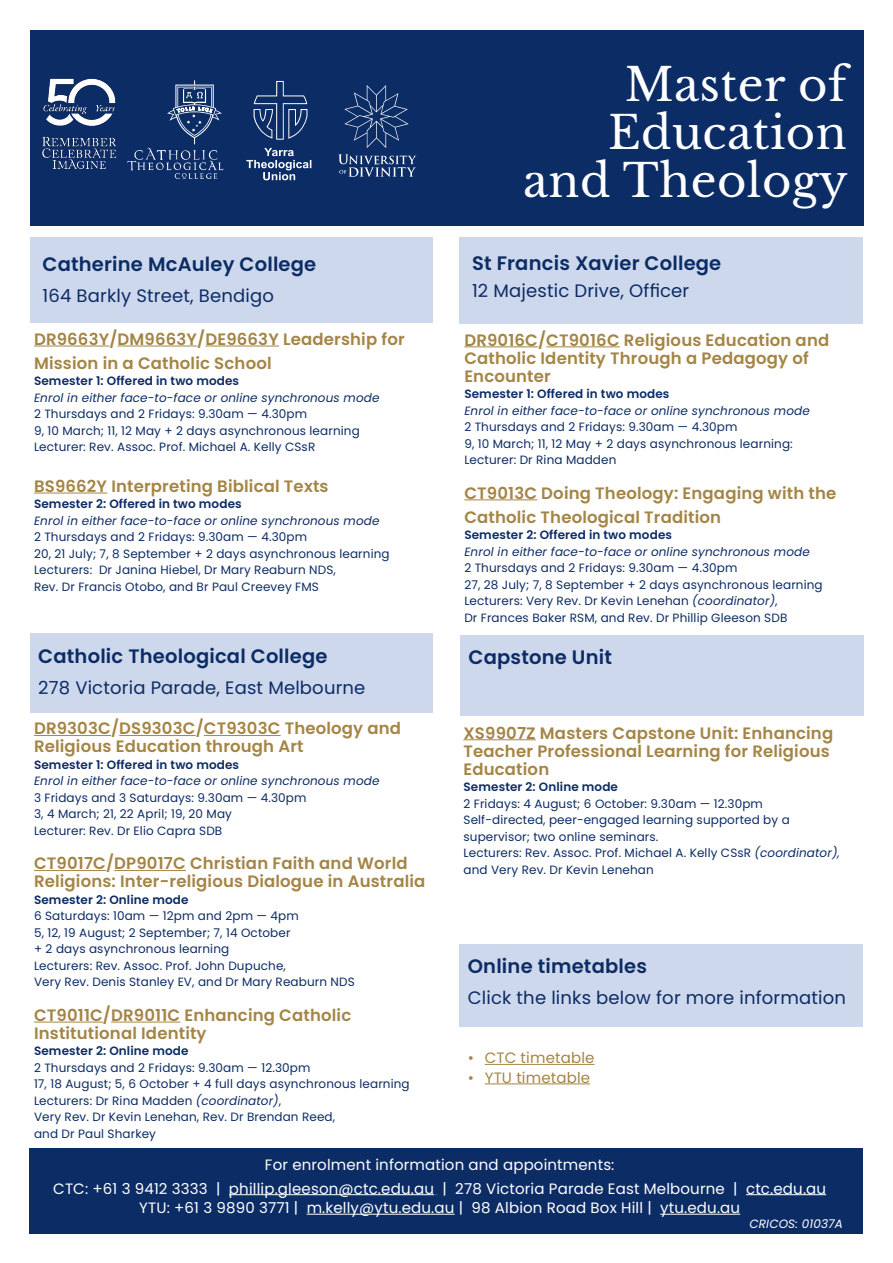
<style>
.page{position:relative;width:893px;height:1263px;background:#fff}
.page>*{position:absolute;margin:0;border:0;box-sizing:border-box;transform-origin:0 0}
.t1{font:45px/48px "Libre Baskerville";letter-spacing:.01em;color:#fff;text-align:center}
.A_head{font:600 19.5px "Poppins";letter-spacing:.01em;color:#0c2c65}
.A_head-2{font:18px "Poppins";letter-spacing:.01em;color:#0c2c65}
.Course_code{font:600 16.5px/18px "Poppins";letter-spacing:.01em;color:#a48545}
.t2{font:15px/19.5px "Poppins";letter-spacing:.01em;color:#fff;text-align:center}
.t3{font:15px "Poppins";letter-spacing:.01em;color:#a48545}
.t4{font:12px/16.5px "Poppins";letter-spacing:.01em;color:#0c2c65}
.t5{font:italic 12px/16.5px "Poppins";letter-spacing:.01em;color:#0c2c65}
.t6{font:600 12px "Poppins";letter-spacing:.01em;color:#0c2c65}
.t7{font:italic 12px "Poppins";letter-spacing:.01em;color:#fff}
.s1{font-style:normal}
.s2{font-weight:600}
.s3{font-style:italic}
.s4{font-weight:600;font-style:normal}
</style>
<div class="page">
<div style="left:30px;top:30px;width:833px;height:195px;background:#0c2c65"></div>
<div style="left:459px;top:237px;width:404px;height:86px;background:#ced8ed"></div>
<div style="left:30px;top:237px;width:402px;height:86px;background:#ced8ed"></div>
<div style="left:30px;top:634px;width:402px;height:79px;background:#ced8ed"></div>
<div style="left:459px;top:944px;width:404px;height:82px;background:#ced8ed"></div>
<hr style="left:485px;top:1064px;width:109px;height:1px;background:#a48545">
<hr style="left:485px;top:1083px;width:105px;height:1px;background:#a48545">
<div style="left:29px;top:1148px;width:833px;height:85px;background:#0c2c65"></div>
<hr style="left:229px;top:1194px;width:205px;height:1px;background:#fff">
<hr style="left:746px;top:1194px;width:80px;height:1px;background:#fff">
<hr style="left:307px;top:1214px;width:148px;height:1px;background:#fff">
<hr style="left:660px;top:1214px;width:80px;height:1px;background:#fff">
<hr style="left:463px;top:739px;width:73px;height:1px;background:#a48545">
<div style="left:460px;top:635px;width:403px;height:81px;background:#ced8ed"></div>
<hr style="left:34px;top:346px;width:75px;height:1px;background:#a48545">
<hr style="left:118px;top:346px;width:79px;height:1px;background:#a48545">
<hr style="left:205px;top:346px;width:74px;height:1px;background:#a48545">
<hr style="left:34px;top:493px;width:73px;height:1px;background:#a48545">
<hr style="left:34px;top:735px;width:77px;height:1px;background:#a48545">
<hr style="left:119px;top:735px;width:77px;height:1px;background:#a48545">
<hr style="left:204px;top:735px;width:77px;height:1px;background:#a48545">
<hr style="left:34px;top:870px;width:72px;height:1px;background:#a48545">
<hr style="left:114px;top:870px;width:72px;height:1px;background:#a48545">
<hr style="left:34px;top:1022px;width:69px;height:1px;background:#a48545">
<hr style="left:111px;top:1022px;width:69px;height:1px;background:#a48545">
<hr style="left:464px;top:346px;width:74px;height:1px;background:#a48545">
<hr style="left:546px;top:346px;width:74px;height:1px;background:#a48545">
<hr style="left:464px;top:499px;width:73px;height:1px;background:#a48545">
<img style="left:42px;top:78px;width:75px;height:91px">
<svg style="left:254px;top:81px;width:53px;height:59px"></svg>
<svg style="left:246px;top:148px;width:65px;height:32px"></svg>
<svg style="left:344px;top:85px;width:65px;height:63px"></svg>
<svg style="left:338px;top:154px;width:78px;height:23px"></svg>
<svg style="left:127px;top:80px;width:96px;height:99px"></svg>
<p class="A_head" style="left:43px;top:252px;width:275px">Catherine McAuley College</p>
<p class="A_head-2" style="left:43px;top:285px;width:233px">164 Barkly Street, Bendigo</p>
<p class="Course_code" style="left:34px;top:327px;width:372px;line-height:24px">DR9663Y/DM9663Y/DE9663Y Leadership for<br>Mission in a Catholic School</p>
<p class="t6" style="left:34px;top:374px;width:207px">Semester 1: Offered in two modes</p>
<p class="t5" style="left:34px;top:389px;width:347px">Enrol in either face-to-face or online synchronous mode<br><span class="s1">2 Thursdays and 2 Fridays: 9.30am — 4.30pm</span></p>
<p class="t4" style="left:34px;top:422px;width:327px">9, 10 March; 11, 12 May + 2 days asynchronous learning<br>Lecturer: Rev. Assoc. Prof. Michael A. Kelly CSsR</p>
<p class="Course_code" style="left:34px;top:477px;width:296px">BS9662Y Interpreting Biblical Texts</p>
<p class="t6" style="left:34px;top:497px;width:209px">Semester 2: Offered in two modes</p>
<p class="t5" style="left:34px;top:512px;width:347px">Enrol in either face-to-face or online synchronous mode<br><span class="s1">2 Thursdays and 2 Fridays: 9.30am — 4.30pm</span></p>
<p class="t4" style="left:34px;top:545px;width:357px">20, 21 July; 7, 8 September + 2 days asynchronous learning<br>Lecturers: Dr Janina Hiebel, Dr Mary Reaburn NDS,<br>Rev. Dr Francis Otobo, and Br Paul Creevey FMS</p>
<p class="A_head" style="left:38px;top:644px;width:291px">Catholic Theological College</p>
<p class="A_head-2" style="left:38px;top:677px;width:329px">278 Victoria Parade, East Melbourne</p>
<p class="Course_code" style="left:34px;top:720px;width:369px">DR9303C/DS9303C/CT9303C Theology and<br>Religious Education through Art</p>
<p class="t6" style="left:34px;top:758px;width:207px">Semester 1: Offered in two modes</p>
<p class="t5" style="left:34px;top:773px;width:347px">Enrol in either face-to-face or online synchronous mode<br><span class="s1">3 Fridays and 3 Saturdays: 9.30am — 4.30pm</span></p>
<p class="t4" style="left:34px;top:806px;width:199px">3, 4 March; 21, 22 April; 19, 20 May</p>
<p class="t4" style="left:34px;top:822px;width:190px">Lecturer: Rev. Dr Elio Capra SDB</p>
<p class="Course_code" style="left:34px;top:855px;width:393px">CT9017C/DP9017C Christian Faith and World<br>Religions: Inter-religious Dialogue in Australia</p>
<p class="t4" style="left:34px;top:891px;width:266px"><span class="s2">Semester 2: Online mode<br></span>6 Saturdays: 10am — 12pm and 2pm — 4pm 5, 12, 19 August; 2 September; 7, 14 October + 2 days asynchronous learning</p>
<p class="t4" style="left:34px;top:957px;width:322px">Lecturers: Rev. Assoc. Prof. John Dupuche,<br>Very Rev. Denis Stanley EV, and Dr Mary Reaburn NDS</p>
<p class="Course_code" style="left:34px;top:1006px;width:319px">CT9011C/DR9011C Enhancing Catholic<br>Institutional Identity</p>
<p class="t6" style="left:34px;top:1044px;width:156px">Semester 2: Online mode</p>
<p class="t4" style="left:34px;top:1059px;width:278px">2 Thursdays and 2 Fridays: 9.30am — 12.30pm</p>
<p class="t4" style="left:34px;top:1076px;width:377px">17, 18 August; 5, 6 October + 4 full days asynchronous learning</p>
<p class="t4" style="left:34px;top:1092px;width:303px">Lecturers: Dr Rina Madden <span class="s3">(coordinator)</span>,<br>Very Rev. Dr Kevin Lenehan, Rev. Dr Brendan Reed, and Dr Paul Sharkey</p>
<p class="t1" style="left:608px;top:61px;width:240px">Master of<br>Education</p>
<p class="t1" style="left:523px;top:157px;width:326px">and Theology</p>
<p class="A_head" style="left:472px;top:252px;width:251px">St Francis Xavier College</p>
<p class="A_head-2" style="left:472px;top:281px;width:219px">12 Majestic Drive, Officer</p>
<p class="Course_code" style="left:464px;top:331px;width:366px">DR9016C/CT9016C Religious Education and<br>Catholic Identity Through a Pedagogy of<br>Encounter</p>
<p class="t4" style="left:464px;top:386px;width:347px"><span class="s2">Semester 1: Offered in two modes<br></span><span class="s3">Enrol in either face-to-face or online synchronous mode </span>2 Thursdays and 2 Fridays: 9.30am — 4.30pm<br>9, 10 March; 11, 12 May + 2 days asynchronous learning:<br>Lecturer: Dr Rina Madden</p>
<p class="Course_code" style="left:464px;top:481px;width:373px;line-height:24px">CT9013C Doing Theology: Engaging with the<br>Catholic Theological Tradition</p>
<p class="t5" style="left:464px;top:527px;width:347px"><span class="s4">Semester 2: Offered in two modes<br></span>Enrol in either face-to-face or online synchronous mode<br><span class="s1">2 Thursdays and 2 Fridays: 9.30am — 4.30pm</span></p>
<p class="t4" style="left:464px;top:576px;width:360px">27, 28 July; 7, 8 September + 2 days asynchronous learning<br>Lecturers: Very Rev. Dr Kevin Lenehan <span class="s3">(coordinator)</span>,<br>Dr Frances Baker RSM, and Rev. Dr Phillip Gleeson SDB</p>
<p class="A_head" style="left:469px;top:646px;width:145px">Capstone Unit</p>
<p class="Course_code" style="left:463px;top:724px;width:371px">XS9907Z Masters Capstone Unit: Enhancing<br>Teacher Professional Learning for Religious<br>Education</p>
<p class="t6" style="left:463px;top:780px;width:156px">Semester 2: Online mode</p>
<p class="t4" style="left:463px;top:795px;width:301px">2 Fridays: 4 August; 6 October: 9.30am — 12.30pm</p>
<p class="t4" style="left:463px;top:812px;width:328px">Self-directed, peer-engaged learning supported by a supervisor; two online seminars.</p>
<p class="t4" style="left:463px;top:845px;width:378px">Lecturers: Rev. Assoc. Prof. Michael A. Kelly CSsR <span class="s3">(coordinator), </span>and Very Rev. Dr Kevin Lenehan</p>
<p class="A_head" style="left:468px;top:955px;width:181px">Online timetables</p>
<p class="A_head-2" style="left:468px;top:987px;width:380px">Click the links below for more information</p>
<p class="t3" style="left:468px;top:1049px;width:128px">• CTC timetable</p>
<p class="t3" style="left:468px;top:1069px;width:124px">• YTU timetable</p>
<p class="t2" style="left:265px;top:1154px;width:351px">For enrolment information and appointments:</p>
<p class="t2" style="left:53px;top:1178px;width:774px">CTC: +61 3 9412 3333 | phillip.gleeson@ctc.edu.au | 278 Victoria Parade East Melbourne | ctc.edu.au<br>YTU: +61 3 9890 3771 | m.kelly@ytu.edu.au | 98 Albion Road Box Hill | ytu.edu.au</p>
<p class="t7" style="left:749px;top:1216px;width:95px">CRICOS: 01037A</p>
</div>
